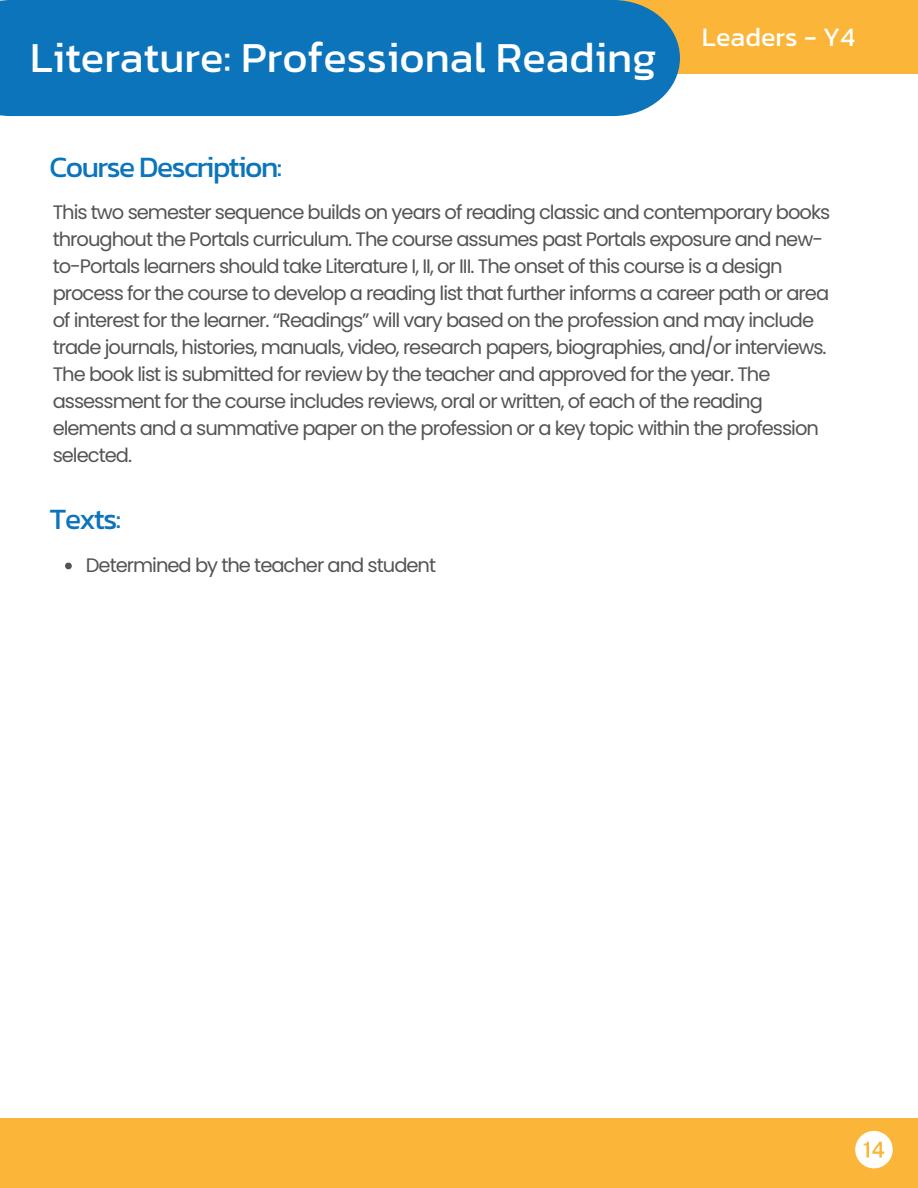
<style>
.page{position:relative;width:918px;height:1188px;background:#fff}
.page>*{position:absolute;margin:0;border:0;box-sizing:border-box;transform-origin:0 0}
.t1{font:43.5px "Kanit";color:#fff}
.t2{font:30px "Kanit";letter-spacing:-.05em;color:#0c74bb}
.t3{font:27px "Kanit";color:#fff}
.t4{font:19.5px/27px "Poppins";letter-spacing:-.05em;color:#545454}
</style>
<div class="page">
<div style="left:333px;top:0;width:585px;height:74px;background:#fbb539"></div>
<div style="left:0;top:0;width:680px;height:116px;background:#0c74bb"></div>
<div style="left:0;top:1118px;width:918px;height:70px;background:#fbb539"></div>
<svg style="left:65px;top:563px;width:7px;height:6px"></svg>
<svg style="left:855px;top:1131px;width:38px;height:38px"></svg>
<h1 class="t1" style="left:30px;top:24px;width:628px">Literature: Professional Reading</h1>
<p class="t3" style="left:702px;top:16px;width:155px">Leaders - Y4</p>
<h3 class="t2" style="left:50px;top:144px;width:234px">Course Description:</h3>
<h2 class="t4" style="left:53px;top:199px;width:779px">This two semester sequence builds on years of reading classic and contemporary books throughout the Portals curriculum. The course assumes past Portals exposure and new&shy;to-Portals learners should take Literature I, II, or III. The onset of this course is a design process for the course to develop a reading list that further informs a career path or area of interest for the learner. “Readings” will vary based on the profession and may include trade journals, histories, manuals, video, research papers, biographies, and/or interviews.<br>The book list is submitted for review by the teacher and approved for the year. The assessment for the course includes reviews, oral or written, of each of the reading elements and a summative paper on the profession or a key topic within the profession selected.</h2>
<p class="t2" style="left:50px;top:496px;width:73px">Texts:</p>
<h2 class="t4" style="left:86px;top:551px;width:352px">Determined by the teacher and student</h2>
</div>
